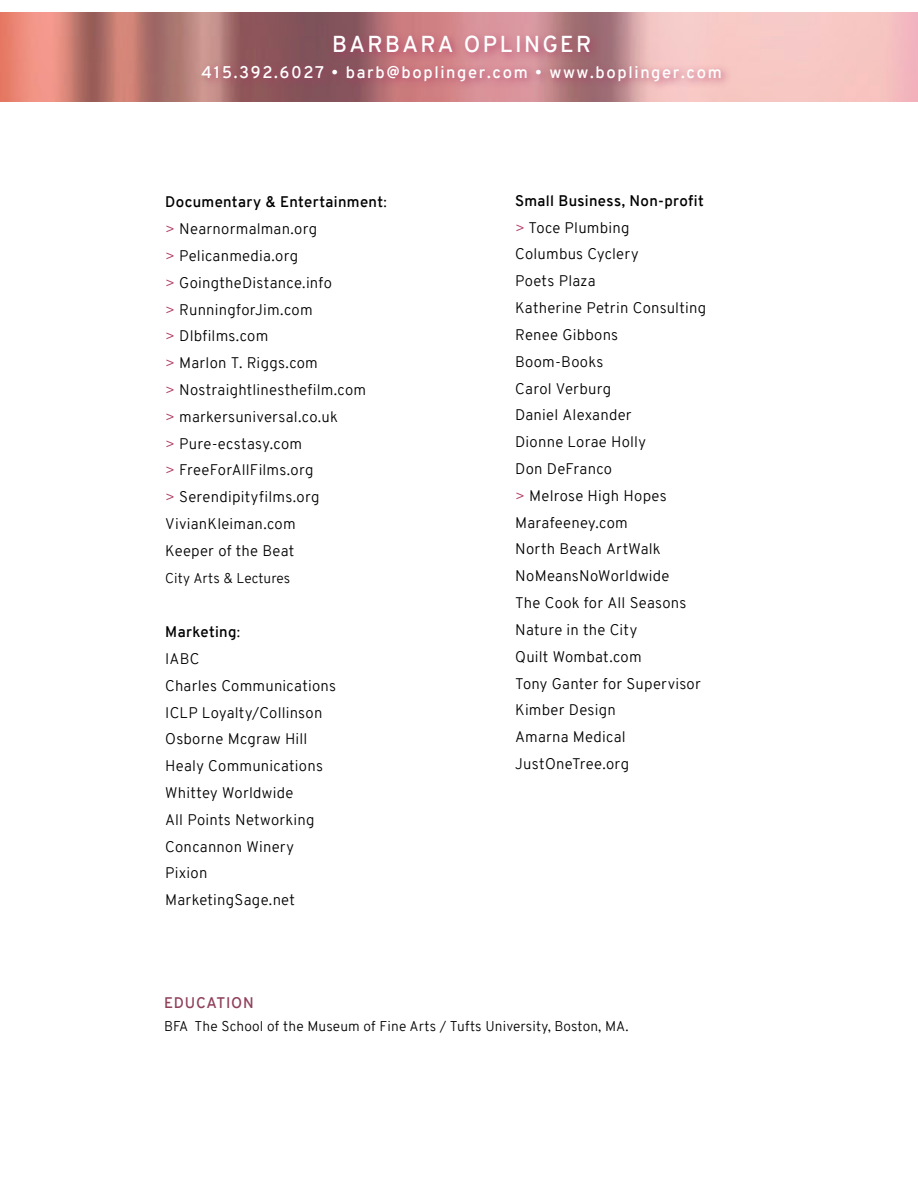
<style>
.page{position:relative;width:918px;height:1188px;background:#fff}
.page>*{position:absolute;margin:0;border:0;box-sizing:border-box;transform-origin:0 0}
.t1{font:22.5px "Overpass";letter-spacing:.105em;color:#fff}
.t2{font:16.5px "Overpass";letter-spacing:.1em;color:#fff}
.t3{font:300 15px "Overpass";letter-spacing:.015em;color:#000}
.t4{font:15px "Overpass";letter-spacing:.025em;color:#000}
.t5{font:15px "Overpass";letter-spacing:.05em;color:#90415a}
.t6{font:300 13.8px "Overpass";letter-spacing:.01em;color:#000}
.s1{font-weight:300}
.s2{color:#ad3865}
</style>
<div class="page">
<img style="left:0;top:13px;width:918px;height:88px">
<div style="left:197px;top:31px;width:535px;height:61px;background:#ad3865;opacity:.75"></div>
<h1 class="t1" style="left:332px;top:31px;width:261px">BARBARA OPLINGER</h1>
<p class="t2" style="left:202px;top:62px;width:522px">415.392.6027 • barb@boplinger.com • www.boplinger.com</p>
<p class="t4" style="left:165px;top:193px;width:223px">Documentary &amp; Entertainment<span class="s1">:</span></p>
<p class="t3" style="left:165px;top:220px;width:154px"><span class="s2">&gt;</span> Nearnormalman.org</p>
<p class="t3" style="left:165px;top:247px;width:135px"><span class="s2">&gt;</span> Pelicanmedia.org</p>
<p class="t3" style="left:165px;top:273px;width:168px"><span class="s2">&gt;</span> GoingtheDistance.info</p>
<p class="t3" style="left:165px;top:300px;width:149px"><span class="s2">&gt;</span> RunningforJim.com</p>
<p class="t3" style="left:165px;top:327px;width:105px"><span class="s2">&gt;</span> Dlbfilms.com</p>
<p class="t3" style="left:165px;top:354px;width:154px"><span class="s2">&gt;</span> Marlon T. Riggs.com</p>
<p class="t3" style="left:165px;top:381px;width:203px"><span class="s2">&gt;</span> Nostraightlinesthefilm.com</p>
<p class="t3" style="left:165px;top:408px;width:174px"><span class="s2">&gt;</span> markersuniversal.co.uk</p>
<p class="t3" style="left:165px;top:434px;width:138px"><span class="s2">&gt;</span> Pure-ecstasy.com</p>
<p class="t3" style="left:165px;top:461px;width:150px"><span class="s2">&gt;</span> FreeForAllFilms.org</p>
<p class="t3" style="left:165px;top:488px;width:156px"><span class="s2">&gt;</span> Serendipityfilms.org</p>
<p class="t3" style="left:165px;top:515px;width:132px">VivianKleiman.com</p>
<p class="t3" style="left:165px;top:542px;width:131px">Keeper of the Beat</p>
<p class="t6" style="left:165px;top:570px;width:127px">City Arts &amp; Lectures</p>
<p class="t4" style="left:165px;top:623px;width:77px">Marketing<span class="s1">:</span></p>
<p class="t3" style="left:165px;top:650px;width:36px">IABC</p>
<p class="t3" style="left:165px;top:676px;width:172px">Charles Communications</p>
<p class="t3" style="left:165px;top:703px;width:159px">ICLP Loyalty/Collinson</p>
<p class="t3" style="left:165px;top:730px;width:144px">Osborne Mcgraw Hill</p>
<p class="t3" style="left:165px;top:757px;width:159px">Healy Communications</p>
<p class="t3" style="left:165px;top:784px;width:130px">Whittey Worldwide</p>
<p class="t3" style="left:165px;top:811px;width:151px">All Points Networking</p>
<p class="t3" style="left:165px;top:837px;width:130px">Concannon Winery</p>
<p class="t3" style="left:165px;top:864px;width:44px">Pixion</p>
<p class="t3" style="left:165px;top:891px;width:131px">MarketingSage.net</p>
<p class="t4" style="left:515px;top:191px;width:190px">Small Business, Non-profit</p>
<p class="t3" style="left:515px;top:218px;width:116px"><span class="s2">&gt;</span> Toce Plumbing</p>
<p class="t3" style="left:515px;top:245px;width:125px">Columbus Cyclery</p>
<p class="t3" style="left:515px;top:272px;width:82px">Poets Plaza</p>
<p class="t3" style="left:515px;top:299px;width:193px">Katherine Petrin Consulting</p>
<p class="t3" style="left:515px;top:326px;width:105px">Renee Gibbons</p>
<p class="t3" style="left:515px;top:352px;width:90px">Boom-Books</p>
<p class="t3" style="left:515px;top:379px;width:98px">Carol Verburg</p>
<p class="t3" style="left:515px;top:406px;width:118px">Daniel Alexander</p>
<p class="t3" style="left:515px;top:433px;width:132px">Dionne Lorae Holly</p>
<p class="t3" style="left:515px;top:460px;width:98px">Don DeFranco</p>
<p class="t3" style="left:515px;top:486px;width:153px"><span class="s2">&gt;</span> Melrose High Hopes</p>
<p class="t3" style="left:515px;top:513px;width:114px">Marafeeney.com</p>
<p class="t3" style="left:515px;top:540px;width:147px">North Beach ArtWalk</p>
<p class="t3" style="left:515px;top:567px;width:156px">NoMeansNoWorldwide</p>
<p class="t3" style="left:515px;top:594px;width:173px">The Cook for All Seasons</p>
<p class="t3" style="left:515px;top:621px;width:124px">Nature in the City</p>
<p class="t3" style="left:515px;top:647px;width:128px">Quilt Wombat.com</p>
<p class="t3" style="left:515px;top:674px;width:187px">Tony Ganter for Supervisor</p>
<p class="t3" style="left:515px;top:701px;width:102px">Kimber Design</p>
<p class="t3" style="left:515px;top:728px;width:112px">Amarna Medical</p>
<p class="t3" style="left:515px;top:755px;width:115px">JustOneTree.org</p>
<p class="t5" style="left:164px;top:994px;width:91px">EDUCATION</p>
<p class="t6" style="left:164px;top:1018px;width:466px">BFA The School of the Museum of Fine Arts / Tufts University, Boston, MA.</p>
</div>
